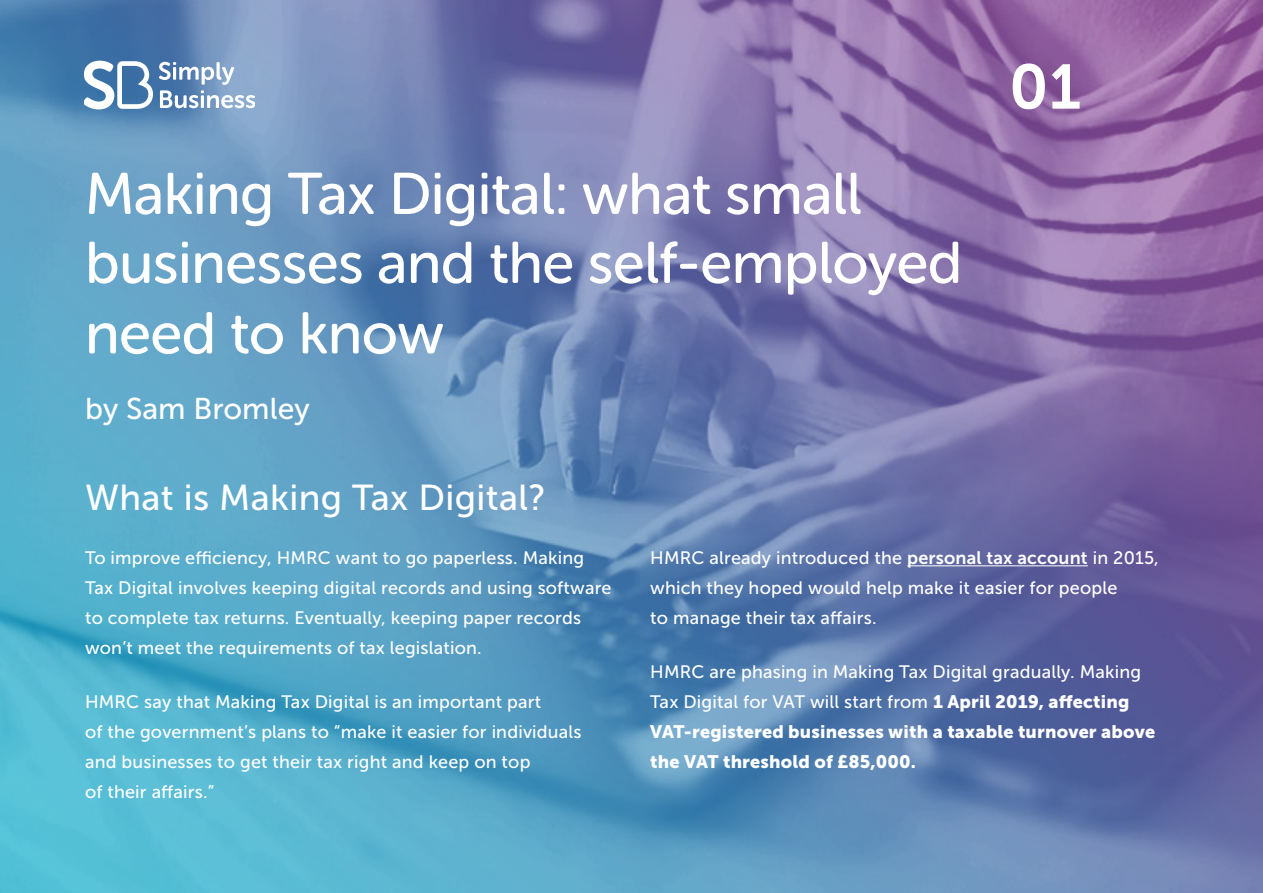
<style>
.page{position:relative;width:1263px;height:893px;background:#fff}
.page>*{position:absolute;margin:0;border:0;box-sizing:border-box;transform-origin:0 0}
.t1{font:62.55px "Museo Sans 700";color:#fff}
.t2{font:58.5px/69.8px "Museo Sans Rounded 500";letter-spacing:-.01em;color:#fff}
.t3{font:36px "Museo Sans 500";letter-spacing:.01em;color:#fff}
.t4{font:30px "Museo Sans 500";color:#fff}
.t5{font:18px/30px "Museo Sans 500";letter-spacing:.01em;color:#fff}
.t6{font:18px/30px "Museo Sans 900";letter-spacing:.01em;color:#fff}
.s1{font-family:"Museo Sans 700"}
.s2{font-family:"Museo Sans 900"}
</style>
<div class="page">
<img style="left:0;top:0;width:1263px;height:893px">
<hr style="left:907px;top:565px;width:181px;height:1px;background:#fff">
<svg style="left:159px;top:62px;width:95px;height:46px"></svg>
<svg style="left:85px;top:61px;width:68px;height:48px"></svg>
<h2 class="t2" style="left:85px;top:159px;width:879px">Making Tax Digital: what small businesses and the self-employed need to know</h2>
<h3 class="t4" style="left:85px;top:392px;width:226px">by Sam Bromley</h3>
<h1 class="t1" style="left:1009px;top:52px;width:73px">01</h1>
<h3 class="t3" style="left:85px;top:478px;width:462px">What is Making Tax Digital?</h3>
<p class="t5" style="left:85px;top:543px;width:528px">To improve efficiency, HMRC want to go paperless. Making Tax Digital involves keeping digital records and using software to complete tax returns. Eventually, keeping paper records won’t meet the requirements of tax legislation.</p>
<p class="t5" style="left:85px;top:687px;width:498px">HMRC say that Making Tax Digital is an important part<br>of the government’s plans to “make it easier for individuals and businesses to get their tax right and keep on top<br>of their affairs.”</p>
<p class="t5" style="left:650px;top:543px;width:510px">HMRC already introduced the <span class="s1">personal tax account</span> in 2015, which they hoped would help make it easier for people<br>to manage their tax affairs.</p>
<p class="t5" style="left:650px;top:657px;width:493px">HMRC are phasing in Making Tax Digital gradually. Making<br>Tax Digital for VAT will start from <span class="s2">1 April 2019, affecting</span></p>
<p class="t6" style="left:650px;top:717px;width:506px">VAT-registered businesses with a taxable turnover above the VAT threshold of £85,000.</p>
</div>
